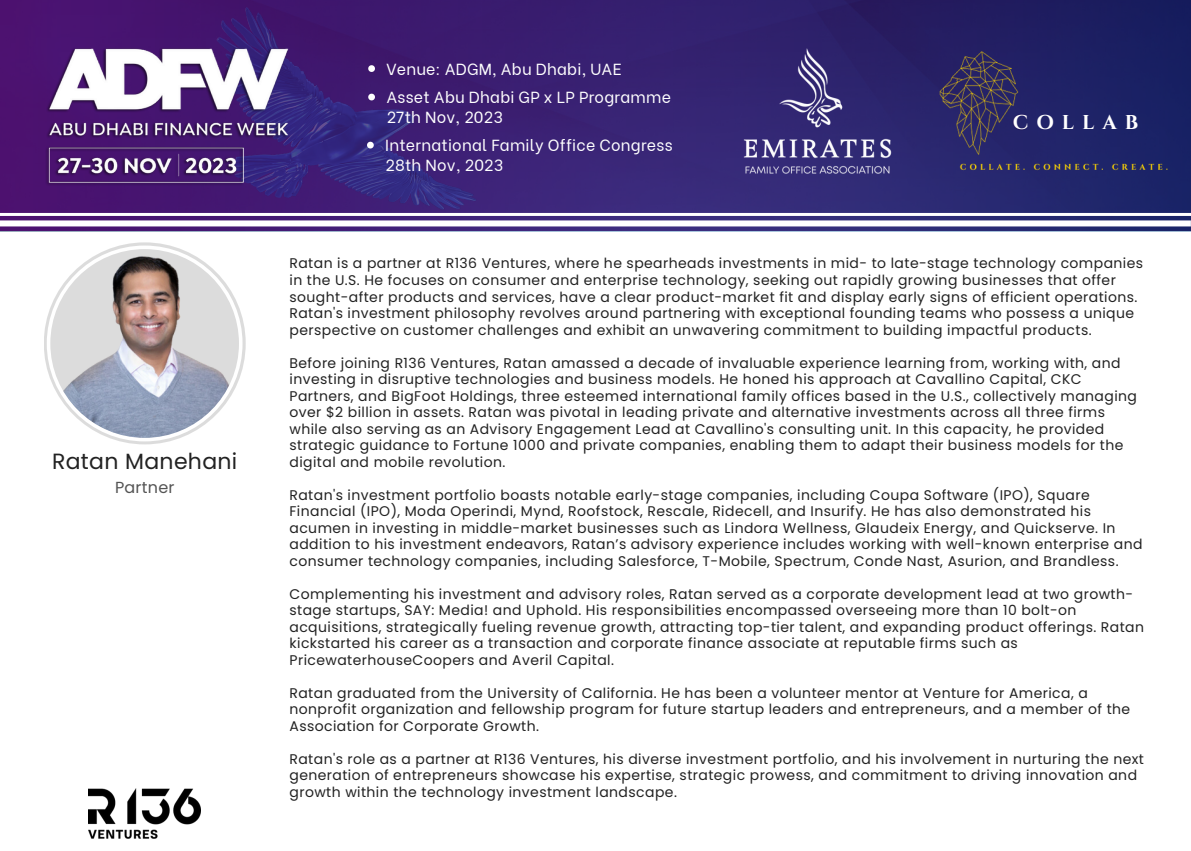
<style>
.page{position:relative;width:1191px;height:851px;background:#fff}
.page>*{position:absolute;margin:0;border:0;box-sizing:border-box;transform-origin:0 0}
.t1{font:22px "Poppins";letter-spacing:.015em;color:#222}
.t2{font:700 20px "Cinzel";letter-spacing:.4em;color:#fff}
.t3{font:16px "Be Vietnam";letter-spacing:.015em;color:#fff}
.t4{font:16px "Poppins";letter-spacing:.015em;color:#545454}
.t5{font:14px/16.5px "Poppins";letter-spacing:.03em;color:#222}
</style>
<div class="page">
<img style="left:0;top:0;width:1191px;height:231px">
<img style="left:206px;top:0;width:286px;height:220px">
<img style="left:46px;top:42px;width:247px;height:146px">
<img style="left:930px;top:42px;width:96px;height:122px">
<img style="left:945px;top:155px;width:240px;height:24px">
<img style="left:722px;top:17px;width:192px;height:182px">
<div style="left:0;top:220px;width:1191px;height:6px;background:#fff"></div>
<hr style="left:0;top:213px;width:1191px;height:3px;background:#fff">
<svg style="left:47px;top:245px;width:196px;height:196px"></svg>
<svg style="left:368px;top:94px;width:7px;height:6px"></svg>
<svg style="left:367px;top:142px;width:7px;height:6px"></svg>
<svg style="left:368px;top:65px;width:7px;height:7px"></svg>
<img style="left:89px;top:788px;width:112px;height:50px">
<p class="t1" style="left:52px;top:445px;width:187px">Ratan Manehani</p>
<p class="t4" style="left:115px;top:476px;width:61px">Partner</p>
<p class="t3" style="left:386px;top:56px;width:237px">Venue: ADGM, Abu Dhabi, UAE</p>
<p class="t3" style="left:386px;top:84px;width:286px">Asset Abu Dhabi GP x LP Programme</p>
<p class="t3" style="left:387px;top:104px;width:118px">27th Nov, 2023</p>
<p class="t3" style="left:385px;top:132px;width:289px">International Family Office Congress</p>
<p class="t3" style="left:385px;top:152px;width:119px">28th Nov, 2023</p>
<p class="t2" style="left:1013px;top:109px;width:127px">COLLAB</p>
<p class="t5" style="left:290px;top:255px;width:855px">Ratan is a partner at R136 Ventures, where he spearheads investments in mid- to late-stage technology companies in the U.S. He focuses on consumer and enterprise technology, seeking out rapidly growing businesses that offer sought-after products and services, have a clear product-market fit and display early signs of efficient operations.<br>Ratan's investment philosophy revolves around partnering with exceptional founding teams who possess a unique perspective on customer challenges and exhibit an unwavering commitment to building impactful products.</p>
<p class="t5" style="left:290px;top:354px;width:849px">Before joining R136 Ventures, Ratan amassed a decade of invaluable experience learning from, working with, and investing in disruptive technologies and business models. He honed his approach at Cavallino Capital, CKC Partners, and BigFoot Holdings, three esteemed international family offices based in the U.S., collectively managing over $2 billion in assets. Ratan was pivotal in leading private and alternative investments across all three firms while also serving as an Advisory Engagement Lead at Cavallino's consulting unit. In this capacity, he provided strategic guidance to Fortune 1000 and private companies, enabling them to adapt their business models for the digital and mobile revolution.</p>
<p class="t5" style="left:290px;top:486px;width:855px">Ratan's investment portfolio boasts notable early-stage companies, including Coupa Software (IPO), Square Financial (IPO), Moda Operindi, Mynd, Roofstock, Rescale, Ridecell, and Insurify. He has also demonstrated his acumen in investing in middle-market businesses such as Lindora Wellness, Glaudeix Energy, and Quickserve. In addition to his investment endeavors, Ratan’s advisory experience includes working with well-known enterprise and consumer technology companies, including Salesforce, T-Mobile, Spectrum, Conde Nast, Asurion, and Brandless.</p>
<p class="t5" style="left:290px;top:585px;width:856px">Complementing his investment and advisory roles, Ratan served as a corporate development lead at two growth&shy;stage startups, SAY: Media! and Uphold. His responsibilities encompassed overseeing more than 10 bolt-on acquisitions, strategically fueling revenue growth, attracting top-tier talent, and expanding product offerings. Ratan kickstarted his career as a transaction and corporate finance associate at reputable firms such as PricewaterhouseCoopers and Averil Capital.</p>
<p class="t5" style="left:290px;top:684px;width:842px">Ratan graduated from the University of California. He has been a volunteer mentor at Venture for America, a nonprofit organization and fellowship program for future startup leaders and entrepreneurs, and a member of the<br>Association for Corporate Growth.</p>
<p class="t5" style="left:290px;top:750px;width:856px">Ratan's role as a partner at R136 Ventures, his diverse investment portfolio, and his involvement in nurturing the next generation of entrepreneurs showcase his expertise, strategic prowess, and commitment to driving innovation and growth within the technology investment landscape.</p>
</div>
